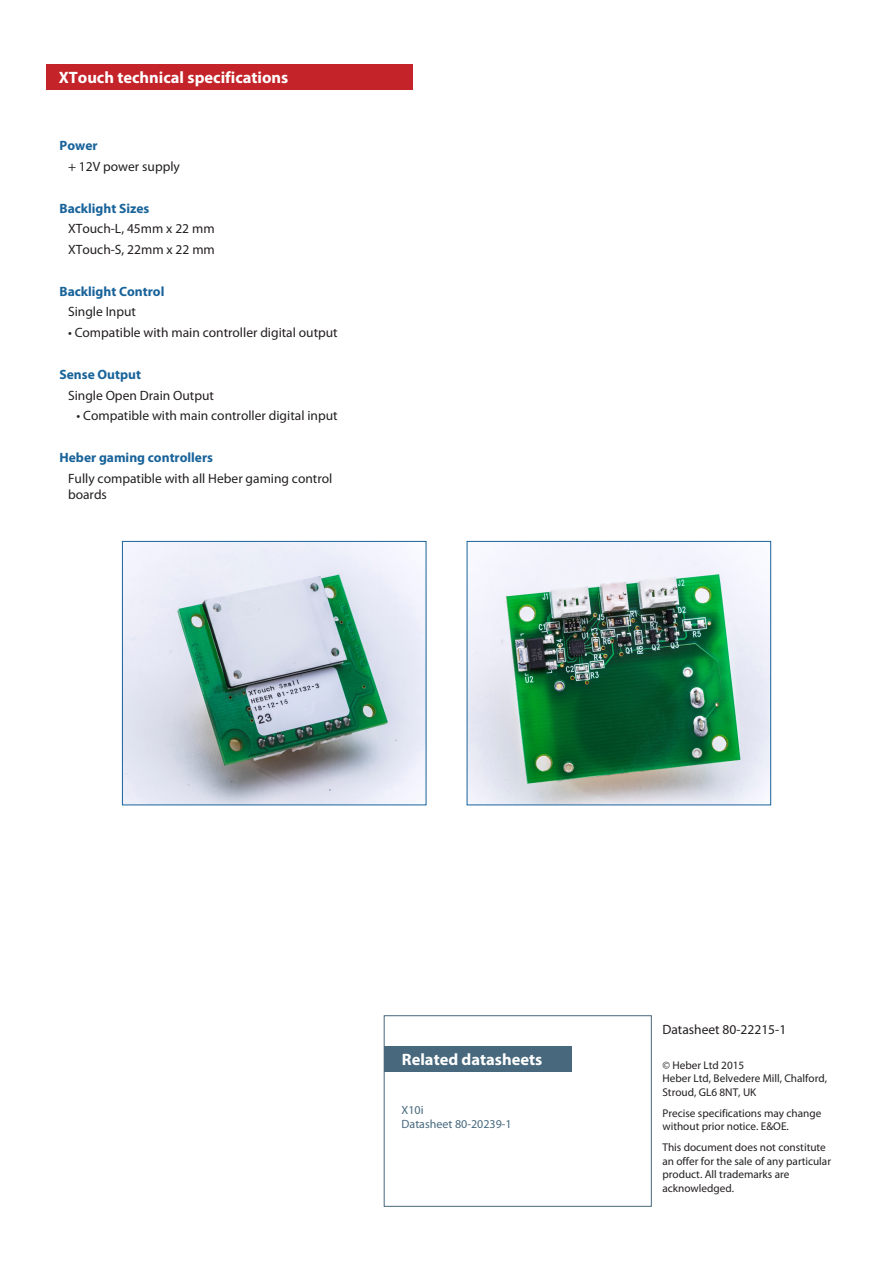
<style>
.page{position:relative;width:893px;height:1263px;background:#fff}
.page>*{position:absolute;margin:0;border:0;box-sizing:border-box;transform-origin:0 0}
.t1{font:700 16.5px "Myriad Pro";color:#fff}
.t2{font:13.5px/16.5px "Myriad Pro";color:#231f20}
.t3{font:700 13.5px "Myriad Pro";color:#18639a}
.t4{font:12px/14.4px "Myriad Pro";color:#47687d}
.t5{font:11.25px/13.5px "Myriad Pro";color:#231f20}
</style>
<div class="page">
<div style="left:47px;top:64px;width:366px;height:26px;background:#c42429"></div>
<div style="left:384px;top:1015px;width:268px;height:192px;border:1px solid #47687d"></div>
<div style="left:385px;top:1046px;width:187px;height:26px;background:#47687d"></div>
<img style="left:124px;top:543px;width:300px;height:260px">
<div style="left:122px;top:541px;width:304px;height:264px;border:1px solid #18639a"></div>
<img style="left:469px;top:543px;width:300px;height:260px">
<div style="left:467px;top:541px;width:304px;height:264px;border:1px solid #18639a"></div>
<p class="t1" style="left:59px;top:66px;width:231px">XTouch technical specifications</p>
<p class="t3" style="left:60px;top:137px;width:40px">Power</p>
<p class="t2" style="left:68px;top:158px;width:113px">+ 12V power supply</p>
<p class="t3" style="left:60px;top:199px;width:91px">Backlight Sizes</p>
<p class="t2" style="left:68px;top:220px;width:148px">XTouch-L, 45mm x 22 mm</p>
<p class="t2" style="left:68px;top:241px;width:148px">XTouch-S, 22mm x 22 mm</p>
<p class="t3" style="left:60px;top:282px;width:106px">Backlight Control</p>
<p class="t2" style="left:68px;top:303px;width:69px">Single Input</p>
<p class="t2" style="left:68px;top:324px;width:271px">• Compatible with main controller digital output</p>
<p class="t3" style="left:60px;top:365px;width:83px">Sense Output</p>
<p class="t2" style="left:68px;top:386px;width:147px">Single Open Drain Output</p>
<p class="t2" style="left:77px;top:407px;width:263px">• Compatible with main controller digital input</p>
<p class="t3" style="left:60px;top:448px;width:155px">Heber gaming controllers</p>
<p class="t2" style="left:68px;top:469px;width:266px">Fully compatible with all Heber gaming control boards</p>
<p class="t1" style="left:402px;top:1049px;width:142px">Related datasheets</p>
<p class="t4" style="left:402px;top:1102px;width:112px">X10i<br>Datasheet 80-20239-1</p>
<p class="t2" style="left:662px;top:1020px;width:125px">Datasheet 80-22215-1</p>
<p class="t5" style="left:662px;top:1058px;width:83px">© Heber Ltd 2015</p>
<p class="t5" style="left:662px;top:1071px;width:166px">Heber Ltd, Belvedere Mill, Chalford,<br>Stroud, GL6 8NT, UK</p>
<p class="t5" style="left:662px;top:1106px;width:160px">Precise specifications may change without prior notice. E&amp;OE.</p>
<p class="t5" style="left:662px;top:1141px;width:170px">This document does not constitute an offer for the sale of any particular product. All trademarks are acknowledged.</p>
</div>
